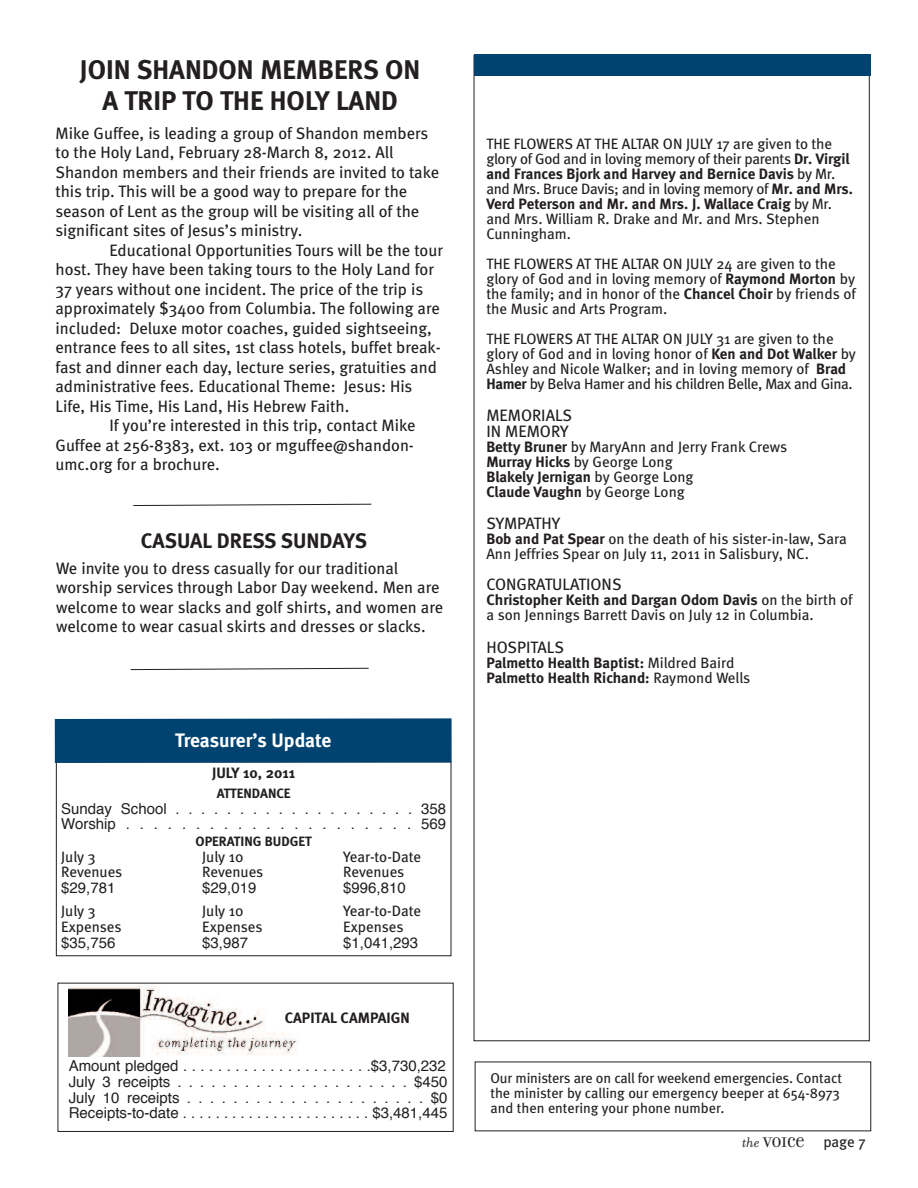
<style>
.page{position:relative;width:918px;height:1188px;background:#fff}
.page>*{position:absolute;margin:0;border:0;box-sizing:border-box;transform-origin:0 0}
.t1{font:700 27px/31.5px "Meta";color:#231f20;text-align:center}
.t2{font:700 21px "Meta";color:#231f20}
.t3{font:700 19.5px "Meta";letter-spacing:-.005em;color:#fff}
.t4{font:16.5px/19.5px "Meta";color:#231f20}
.t5{font:15px/15px "Meta";color:#231f20}
.t6{font:15px/15.8px "Helvetica";color:#231f20}
.t7{font:15px/15px "Meta";letter-spacing:-.02em;color:#231f20}
.t8{font:700 15px/15px "Meta";color:#231f20}
.t9{font:15px "Filosofia Unicase";letter-spacing:-.015em;color:#231f20}
.t10{font:14.25px/15px "Meta";color:#231f20}
.t11{font:700 13.5px "Meta";color:#231f20}
.s1{font-weight:700}
.s2{font-weight:400}
.s3{font-family:"Filosofia";font-style:italic}
.s4{font-family:"Meta"}
</style>
<div class="page">
<div style="left:474px;top:54px;width:396px;height:21px;background:#004270"></div>
<div style="left:58px;top:983px;width:396px;height:149px;border:1px solid #231f20"></div>
<div style="left:56px;top:762px;width:395px;height:194px;border:1px solid #231f20"></div>
<img style="left:69px;top:986px;width:229px;height:70px">
<div style="left:55px;top:718px;width:397px;height:45px;background:#004270"></div>
<svg style="left:133px;top:503px;width:239px;height:3px"></svg>
<svg style="left:130px;top:668px;width:239px;height:2px"></svg>
<h1 class="t1" style="left:80px;top:53px;width:342px">JOIN SHANDON MEMBERS ON<br>A TRIP TO THE HOLY LAND</h1>
<p class="t4" style="left:56px;top:125px;width:385px">Mike Guffee, is leading a group of Shandon members to the Holy Land, February 28-March 8, 2012. All Shandon members and their friends are invited to take this trip. This will be a good way to prepare for the season of Lent as the group will be visiting all of the significant sites of Jesus’s ministry.</p>
<p class="t4" style="left:110px;top:242px;width:335px">Educational Opportunities Tours will be the tour</p>
<p class="t4" style="left:56px;top:261px;width:380px">host. They have been taking tours to the Holy Land for</p>
<p class="t4" style="left:56px;top:281px;width:369px">37 years without one incident. The price of the trip is</p>
<p class="t4" style="left:56px;top:300px;width:386px">approximately $3400 from Columbia. The following are</p>
<p class="t4" style="left:56px;top:320px;width:378px">included: Deluxe motor coaches, guided sightseeing,</p>
<p class="t4" style="left:56px;top:339px;width:387px">entrance fees to all sites, 1st class hotels, buffet break-</p>
<p class="t4" style="left:56px;top:359px;width:383px">fast and dinner each day, lecture series, gratuities and</p>
<p class="t4" style="left:56px;top:378px;width:358px">administrative fees. Educational Theme: Jesus: His</p>
<p class="t4" style="left:56px;top:398px;width:295px">Life, His Time, His Land, His Hebrew Faith.</p>
<p class="t4" style="left:110px;top:417px;width:308px">If you’re interested in this trip, contact Mike</p>
<p class="t4" style="left:56px;top:437px;width:360px">Guffee at 256-8383, ext. 103 or mguffee@shandon-</p>
<p class="t4" style="left:56px;top:456px;width:166px">umc.org for a brochure.</p>
<p class="t2" style="left:141px;top:528px;width:228px">CASUAL DRESS SUNDAYS</p>
<p class="t4" style="left:56px;top:560px;width:389px">We invite you to dress casually for our traditional worship services through Labor Day weekend. Men are welcome to wear slacks and golf shirts, and women are welcome to wear casual skirts and dresses or slacks.</p>
<p class="t3" style="left:175px;top:729px;width:158px">Treasurer’s Update</p>
<p class="t8" style="left:212px;top:765px;width:85px">JULY 10, 2011</p>
<p class="t11" style="left:217px;top:785px;width:75px">ATTENDANCE</p>
<p class="t6" style="left:61px;top:802px;width:386px">SundaySchool...................358<br>Worship.....................569</p>
<p class="t11" style="left:195px;top:833px;width:118px">OPERATING BUDGET</p>
<p class="t5" style="left:61px;top:850px;width:36px">July 3</p>
<p class="t5" style="left:202px;top:850px;width:43px">July 10</p>
<p class="t5" style="left:343px;top:850px;width:79px">Year-to-Date</p>
<p class="t5" style="left:61px;top:866px;width:63px">Revenues</p>
<p class="t5" style="left:202px;top:866px;width:63px">Revenues</p>
<p class="t5" style="left:343px;top:866px;width:63px">Revenues</p>
<p class="t6" style="left:61px;top:881px;width:56px">$29,781</p>
<p class="t6" style="left:202px;top:881px;width:56px">$29,019</p>
<p class="t6" style="left:343px;top:881px;width:64px">$996,810</p>
<p class="t5" style="left:61px;top:905px;width:36px">July 3</p>
<p class="t5" style="left:202px;top:905px;width:43px">July 10</p>
<p class="t5" style="left:343px;top:905px;width:79px">Year-to-Date</p>
<p class="t5" style="left:61px;top:921px;width:62px">Expenses</p>
<p class="t5" style="left:202px;top:921px;width:62px">Expenses</p>
<p class="t5" style="left:343px;top:921px;width:62px">Expenses</p>
<p class="t6" style="left:61px;top:936px;width:56px">$35,756</p>
<p class="t6" style="left:202px;top:936px;width:47px">$3,987</p>
<p class="t6" style="left:343px;top:936px;width:77px">$1,041,293</p>
<p class="t8" style="left:285px;top:1010px;width:127px">CAPITAL CAMPAIGN</p>
<p class="t6" style="left:69px;top:1059px;width:380px;text-align:justify">Amountpledged......................$3,730,232<br>July3receipts.....................$450<br>July10receipts.....................$0<br>Receipts-to-date . . . . . . . . . . . . . . . . . . . . . . . $3,481,445</p>
<p class="t7" style="left:486px;top:138px;width:368px">THE FLOWERS AT THE ALTAR ON JULY 17 are given to the glory of God and in loving memory of their parents <span class="s1">Dr. Virgil and Frances Bjork and Harvey and Bernice Davis</span> by Mr. and Mrs. Bruce Davis; and in loving memory of <span class="s1">Mr. and Mrs.<br>Verd Peterson and Mr. and Mrs. J. Wallace Craig</span> by Mr. and Mrs. William R. Drake and Mr. and Mrs. Stephen Cunningham.</p>
<p class="t5" style="left:486px;top:258px;width:371px">THE FLOWERS AT THE ALTAR ON JULY 24 are given to the glory of God and in loving memory of <span class="s1">Raymond Morton</span> by the family; and in honor of the <span class="s1">Chancel Choir</span> by friends of the Music and Arts Program.</p>
<p class="t5" style="left:486px;top:333px;width:371px">THE FLOWERS AT THE ALTAR ON JULY 31 are given to the glory of God and in loving honor of <span class="s1">Ken and Dot Walker</span> by Ashley and Nicole Walker; and in loving memory of <span class="s1">Brad Hamer</span> by Belva Hamer and his children Belle, Max and Gina.</p>
<p class="t4" style="left:486px;top:408px;width:87px;line-height:16.5px">MEMORIALS<br>IN MEMORY</p>
<p class="t5" style="left:486px;top:441px;width:302px"><span class="s1">Betty Bruner</span> by MaryAnn and Jerry Frank Crews <span class="s1">Murray Hicks</span> by George Long<br><span class="s1">Blakely Jernigan</span> by George Long<br><span class="s1">Claude Vaughn</span> by George Long</p>
<p class="t4" style="left:486px;top:515px;width:75px">SYMPATHY</p>
<p class="t5" style="left:486px;top:532px;width:362px"><span class="s1">Bob and Pat Spear</span> on the death of his sister-in-law, Sara<br>Ann Jeffries Spear on July 11, 2011 in Salisbury, NC.</p>
<p class="t4" style="left:486px;top:576px;width:137px">CONGRATULATIONS</p>
<p class="t5" style="left:486px;top:594px;width:368px"><span class="s1">Christopher Keith and Dargan Odom Davis</span> on the birth of a son Jennings Barrett Davis on July 12 in Columbia.</p>
<p class="t4" style="left:486px;top:639px;width:79px">HOSPITALS</p>
<p class="t8" style="left:486px;top:655px;width:266px">Palmetto Health Baptist: <span class="s2">Mildred Baird<br></span>Palmetto Health Richand: <span class="s2">Raymond Wells</span></p>
<p class="t10" style="left:490px;top:1072px;width:353px">Our ministers are on call for weekend emergencies. Contact the minister by calling our emergency beeper at 654-8973 and then entering your phone number.</p>
<p class="t9" style="left:743px;top:1133px;width:125px"><span class="s3">the</span> VOICE <span class="s4">page 7</span></p>
</div>
